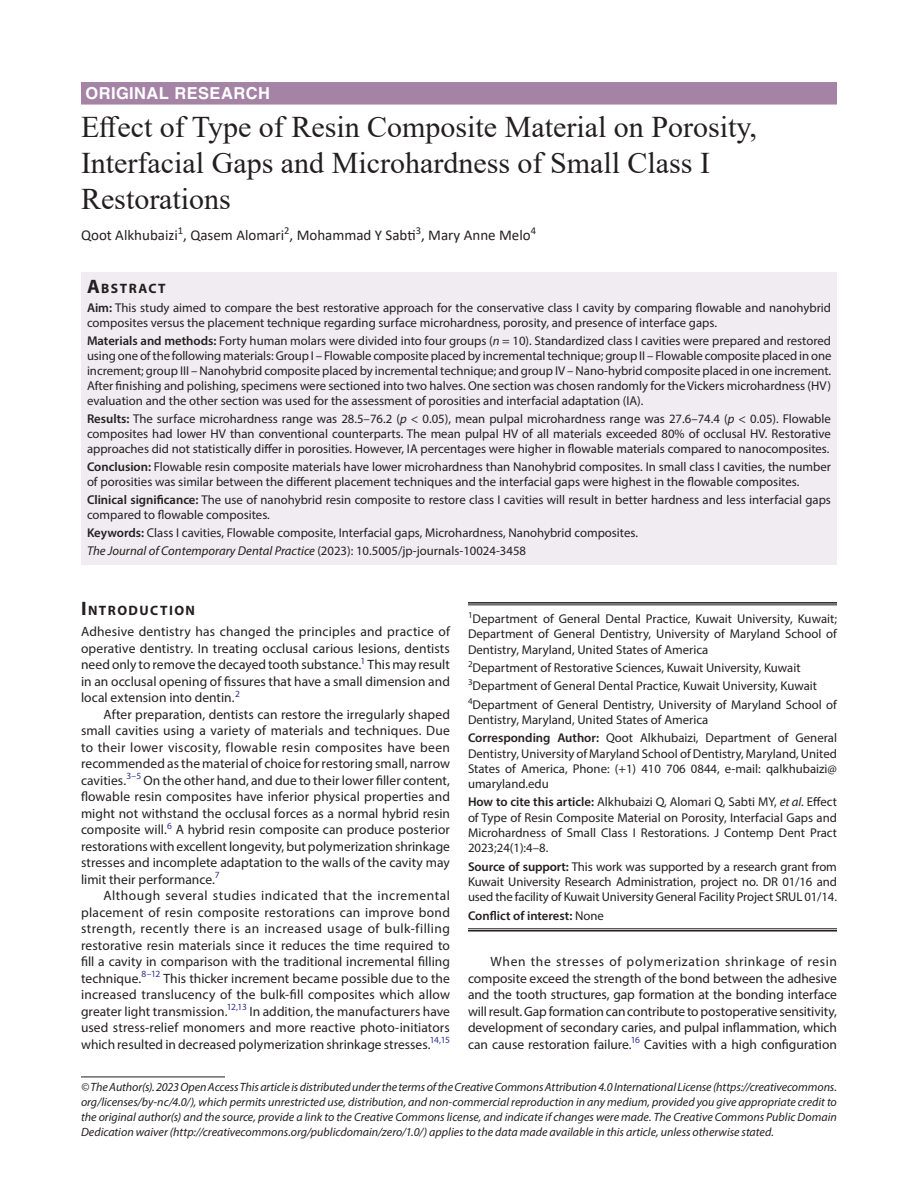
<style>
.page{position:relative;width:918px;height:1188px;background:#fff}
.page>*{position:absolute;margin:0;border:0;box-sizing:border-box;transform-origin:0 0}
.t1{font:30px/36px "Times New Roman";color:#231f20}
.ArticleType{font:700 16.5px "Helvetica LT Std";letter-spacing:.025em;color:#fff}
.AuthorName{font:15px "Calibri";color:#231f20}
.Head-1-first{font:700 13.65px "Myriad Pro";letter-spacing:.105em;color:#231f20}
.AbstractTitle{font:700 13.65px "Myriad Pro";letter-spacing:.105em;color:#231f20}
.Para-Indent{font:13.5px/16.5px "Myriad Pro";color:#231f20;text-align:justify}
.Para-NoIndent{font:13.5px/16.5px "Myriad Pro";color:#231f20;text-align:justify}
.Abstract-Para-first{font:12.75px/15px "Myriad Pro";color:#231f20}
.References{font:12.75px/15.3px "Myriad Pro";color:#231f20;text-align:justify}
.How_to_Cite{font:12.75px/15.3px "Myriad Pro";color:#231f20;text-align:justify}
.Source{font:12.75px/15.3px "Myriad Pro";letter-spacing:-.01em;color:#231f20;text-align:justify}
.Keywords{font:12.75px "Myriad Pro";color:#231f20}
.JT_DOI{font:italic 12.75px "Myriad Pro";color:#231f20}
.COI{font:600 12.75px "Myriad Pro";color:#231f20}
.FootNote{font:italic 12px/15px "Myriad Pro";color:#231f20;text-align:justify}
.s1{font-size:19.5px}
.s2{font-weight:600}
.s3{font-style:italic}
.s4{font-style:normal}
.s5{font-weight:400}
</style>
<div class="page">
<div style="left:81px;top:82px;width:756px;height:23px;background:#a483a5"></div>
<div style="left:81px;top:272px;width:756px;height:26px;background:#f0ecf1"></div>
<div style="left:81px;top:297px;width:756px;height:39px;background:#f0ecf1"></div>
<div style="left:81px;top:330px;width:756px;height:84px;background:#f0ecf1"></div>
<div style="left:81px;top:408px;width:756px;height:54px;background:#f0ecf1"></div>
<div style="left:81px;top:456px;width:756px;height:39px;background:#f0ecf1"></div>
<div style="left:81px;top:489px;width:756px;height:39px;background:#f0ecf1"></div>
<div style="left:81px;top:522px;width:756px;height:24px;background:#f0ecf1"></div>
<div style="left:81px;top:540px;width:756px;height:24px;background:#f0ecf1"></div>
<hr style="left:81px;top:1077px;width:144px;height:1px;background:#231f20">
<hr style="left:468px;top:602px;width:369px;height:2px;background:#231f20">
<hr style="left:468px;top:605px;width:369px;height:1px;background:#231f20">
<hr style="left:468px;top:929px;width:369px;height:1px;background:#231f20">
<hr style="left:468px;top:930px;width:369px;height:2px;background:#231f20">
<p class="ArticleType" style="left:86px;top:83px;width:186px">ORIGINAL RESEARCH</p>
<p class="t1" style="left:81px;top:108px;width:677px">Effect of Type of Resin Composite Material on Porosity,<br>Interfacial Gaps and Microhardness of Small Class I<br>Restorations</p>
<p class="AuthorName" style="left:81px;top:225px;width:457px">Qoot Alkhubaizi<sup>1</sup>, Qasem Alomari<sup>2</sup>, Mohammad Y Sabti<sup>3</sup>, Mary Anne Melo<sup>4</sup></p>
<p class="AbstractTitle" style="left:87px;top:279px;width:80px"><span class="s1">A</span>BSTRACT</p>
<p class="Abstract-Para-first" style="left:87px;top:300px;width:746px"><span class="s2">Aim:</span> This study aimed to compare the best restorative approach for the conservative class I cavity by comparing flowable and nanohybrid composites versus the placement technique regarding surface microhardness, porosity, and presence of interface gaps.</p>
<p class="Abstract-Para-first" style="left:87px;top:333px;width:746px;text-align:justify"><span class="s2">Materials and methods:</span> Forty human molars were divided into four groups (<span class="s3">n</span> = 10). Standardized class I cavities were prepared and restored using one of the following materials: Group I – Flowable composite placed by incremental technique; group II – Flowable composite placed in one increment; group III – Nanohybrid composite placed by incremental technique; and group IV – Nano-hybrid composite placed in one increment.<br>After finishing and polishing, specimens were sectioned into two halves. One section was chosen randomly for the Vickers microhardness (HV) evaluation and the other section was used for the assessment of porosities and interfacial adaptation (IA).</p>
<p class="Abstract-Para-first" style="left:87px;top:411px;width:745px;text-align:justify"><span class="s2">Results:</span> The surface microhardness range was 28.5–76.2 (<span class="s3">p</span> &lt; 0.05), mean pulpal microhardness range was 27.6–74.4 (<span class="s3">p</span> &lt; 0.05). Flowable composites had lower HV than conventional counterparts. The mean pulpal HV of all materials exceeded 80% of occlusal HV. Restorative approaches did not statistically differ in porosities. However, IA percentages were higher in flowable materials compared to nanocomposites.</p>
<p class="Abstract-Para-first" style="left:87px;top:459px;width:746px"><span class="s2">Conclusion:</span> Flowable resin composite materials have lower microhardness than Nanohybrid composites. In small class I cavities, the number of porosities was similar between the different placement techniques and the interfacial gaps were highest in the flowable composites.</p>
<p class="Abstract-Para-first" style="left:87px;top:492px;width:746px"><span class="s2">Clinical significance:</span> The use of nanohybrid resin composite to restore class I cavities will result in better hardness and less interfacial gaps compared to flowable composites.</p>
<p class="Keywords" style="left:87px;top:525px;width:553px"><span class="s2">Keywords:</span> Class I cavities, Flowable composite, Interfacial gaps, Microhardness, Nanohybrid composites.</p>
<p class="JT_DOI" style="left:87px;top:543px;width:441px">The Journal of Contemporary Dental Practice <span class="s4">(2023): 10.5005/jp-journals-10024-3458</span></p>
<p class="Head-1-first" style="left:81px;top:602px;width:116px"><span class="s1">I</span>NTRODUCTION</p>
<p class="Para-NoIndent" style="left:81px;top:623px;width:371px">Adhesive dentistry has changed the principles and practice of operative dentistry. In treating occlusal carious lesions, dentists need only to remove the decayed tooth substance.<sup>1</sup> This may result in an occlusal opening of fissures that have a small dimension and local extension into dentin.<sup>2</sup></p>
<p class="Para-Indent" style="left:81px;top:706px;width:371px;text-indent:22px">After preparation, dentists can restore the irregularly shaped small cavities using a variety of materials and techniques. Due to their lower viscosity, flowable resin composites have been recommended as the material of choice for restoring small, narrow cavities.<sup>3–5</sup> On the other hand, and due to their lower filler content, flowable resin composites have inferior physical properties and might not withstand the occlusal forces as a normal hybrid resin composite will.<sup>6</sup> A hybrid resin composite can produce posterior restorations with excellent longevity, but polymerization shrinkage stresses and incomplete adaptation to the walls of the cavity may limit their performance.<sup>7</sup></p>
<p class="Para-Indent" style="left:81px;top:887px;width:371px;text-indent:22px">Although several studies indicated that the incremental placement of resin composite restorations can improve bond strength, recently there is an increased usage of bulk-filling restorative resin materials since it reduces the time required to fill a cavity in comparison with the traditional incremental filling technique.<sup>8–12</sup> This thicker increment became possible due to the increased translucency of the bulk-fill composites which allow greater light transmission.<sup>12,13</sup> In addition, the manufacturers have used stress-relief monomers and more reactive photo-initiators which resulted in decreased polymerization shrinkage stresses.<sup>14,15</sup></p>
<p class="References" style="left:468px;top:611px;width:371px"><sup>1</sup>Department of General Dental Practice, Kuwait University, Kuwait; Department of General Dentistry, University of Maryland School of Dentistry, Maryland, United States of America</p>
<p class="References" style="left:468px;top:658px;width:370px;line-height:18.3px;text-align:left"><sup>2</sup>Department of Restorative Sciences, Kuwait University, Kuwait<br><sup>3</sup>Department of General Dental Practice, Kuwait University, Kuwait<br><sup>4</sup>Department of General Dentistry, University of Maryland School of</p>
<p class="References" style="left:468px;top:710px;width:371px;line-height:18.3px">Dentistry, Maryland, United States of America<br><span class="s2">Corresponding Author:</span> Qoot Alkhubaizi, Department of General</p>
<p class="References" style="left:468px;top:745px;width:371px">Dentistry, University of Maryland School of Dentistry, Maryland, United States of America, Phone: (+1) 410 706 0844, e-mail: qalkhubaizi@ umaryland.edu</p>
<p class="How_to_Cite" style="left:468px;top:794px;width:371px"><span class="s2">How to cite this article:</span> Alkhubaizi Q, Alomari Q, Sabti MY, <span class="s3">et al.</span> Effect of Type of Resin Composite Material on Porosity, Interfacial Gaps and Microhardness of Small Class I Restorations. J Contemp Dent Pract 2023;24(1):4–8.</p>
<p class="Source" style="left:468px;top:858px;width:371px"><span class="s2">Source of support:</span> This work was supported by a research grant from Kuwait University Research Administration, project no. DR 01/16 and used the facility of Kuwait University General Facility Project SRUL 01/14.</p>
<p class="COI" style="left:468px;top:907px;width:137px">Conflict of interest: <span class="s5">None</span></p>
<p class="Para-Indent" style="left:468px;top:953px;width:371px;text-indent:22px">When the stresses of polymerization shrinkage of resin composite exceed the strength of the bond between the adhesive and the tooth structures, gap formation at the bonding interface will result. Gap formation can contribute to postoperative sensitivity, development of secondary caries, and pulpal inflammation, which can cause restoration failure.<sup>16</sup> Cavities with a high configuration</p>
<p class="FootNote" style="left:81px;top:1079px;width:758px">© The Author(s). 2023 Open Access This article is distributed under the terms of the Creative Commons Attribution 4.0 International License (https://creativecommons. org/licenses/by-nc/4.0/), which permits unrestricted use, distribution, and non-commercial reproduction in any medium, provided you give appropriate credit to the original author(s) and the source, provide a link to the Creative Commons license, and indicate if changes were made. The Creative Commons Public Domain Dedication waiver (http://creativecommons.org/publicdomain/zero/1.0/) applies to the data made available in this article, unless otherwise stated.</p>
</div>
